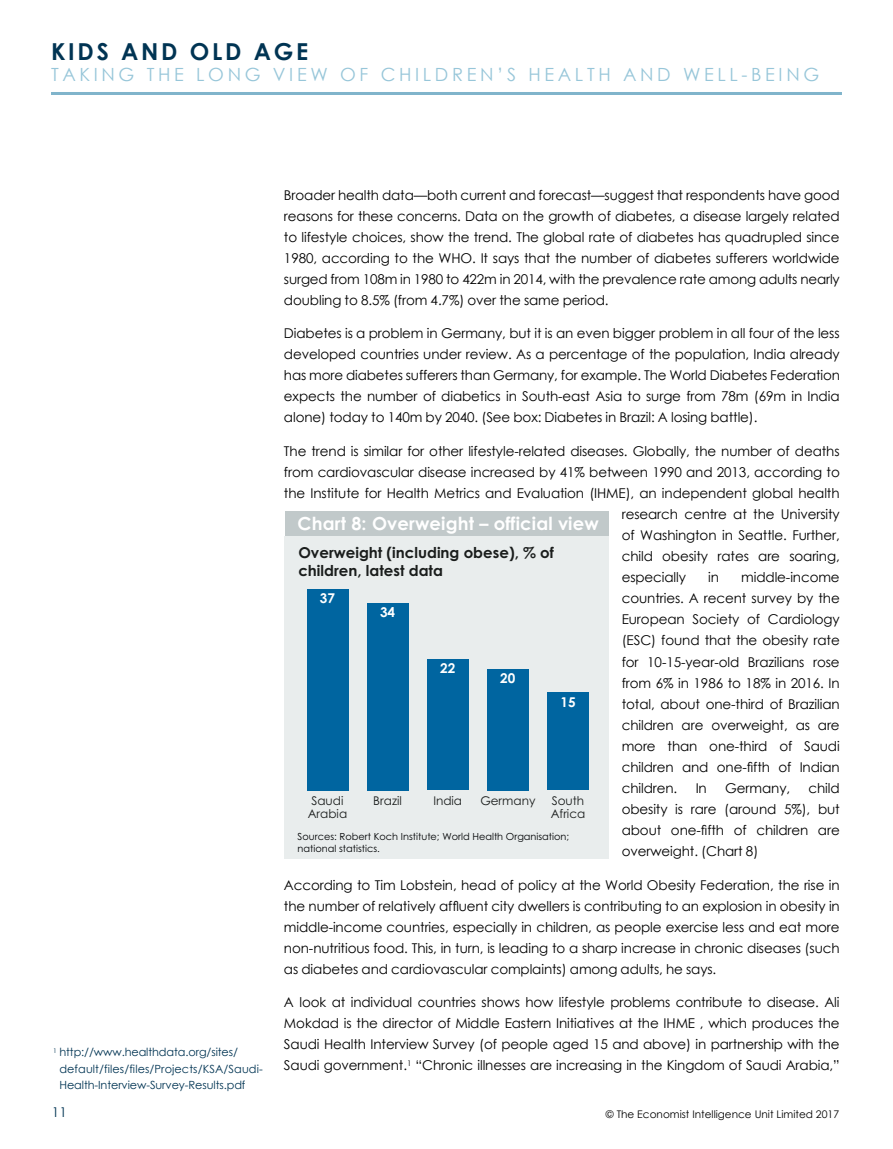
<style>
.page{position:relative;width:893px;height:1149px;background:#fff}
.page>*{position:absolute;margin:0;border:0;box-sizing:border-box;transform-origin:0 0}
.t1{font:700 23.4px "Century Gothic";letter-spacing:.12em;color:#003453}
.t2{font:18.15px "Century Gothic";letter-spacing:.2em;color:#97c6d9}
.t3{font:700 18px "Century Gothic";letter-spacing:.01em;color:#fff}
.t4{font:700 15px/18px "Century Gothic";color:#1a1d1c}
.t5{font:13.5px/21px "Century Gothic";letter-spacing:-.01em;color:#000;text-align:justify}
.t6{font:700 13.5px "Century Gothic";color:#fff}
.t7{font:13.5px "Century Gothic";color:#003453}
.t8{font:12px/13.5px "Century Gothic";color:#1a1d1c;text-align:center}
.t9{font:11.25px/16.5px "Century Gothic";letter-spacing:-.01em;color:#003453}
.t10{font:10.5px "Century Gothic";color:#000}
.t11{font:9.75px/11.7px "Century Gothic";color:#000204}
</style>
<div class="page">
<hr style="left:51px;top:92px;width:791px;height:3px;background:#80b4cb">
<div style="left:285px;top:511px;width:324px;height:25px;background:#c1c9ca"></div>
<div style="left:285px;top:536px;width:324px;height:322px;background:#e9eded"></div>
<div style="left:306px;top:588px;width:42px;height:202px;background:#0065a0"></div>
<div style="left:367px;top:602px;width:42px;height:188px;background:#0065a0"></div>
<div style="left:487px;top:668px;width:42px;height:122px;background:#0065a0"></div>
<div style="left:427px;top:659px;width:42px;height:131px;background:#0065a0"></div>
<div style="left:547px;top:692px;width:42px;height:98px;background:#0065a0"></div>
<h1 class="t1" style="left:51px;top:34px;width:259px">KIDS AND OLD AGE</h1>
<h2 class="t2" style="left:51px;top:62px;width:770px">TAKING THE LONG VIEW OF CHILDREN’S HEALTH AND WELL-BEING</h2>
<p class="t9" style="left:59px;top:1043px;width:205px;text-indent:-6px"><sup>1</sup> http://www.healthdata.org/sites/ default/files/files/Projects/KSA/Saudi-<br>Health-Interview-Survey-Results.pdf</p>
<p class="t7" style="left:52px;top:1102px;width:16px">11</p>
<p class="t5" style="left:284px;top:184px;width:557px">Broader health data—both current and forecast—suggest that respondents have good reasons for these concerns. Data on the growth of diabetes, a disease largely related to lifestyle choices, show the trend. The global rate of diabetes has quadrupled since 1980, according to the WHO. It says that the number of diabetes sufferers worldwide surged from 108m in 1980 to 422m in 2014, with the prevalence rate among adults nearly doubling to 8.5% (from 4.7%) over the same period.</p>
<p class="t5" style="left:284px;top:323px;width:557px">Diabetes is a problem in Germany, but it is an even bigger problem in all four of the less developed countries under review. As a percentage of the population, India already has more diabetes sufferers than Germany, for example. The World Diabetes Federation expects the number of diabetics in South-east Asia to surge from 78m (69m in India alone) today to 140m by 2040. (See box: Diabetes in Brazil: A losing battle).</p>
<p class="t5" style="left:284px;top:440px;width:557px">The trend is similar for other lifestyle-related diseases. Globally, the number of deaths</p>
<p class="t5" style="left:284px;top:461px;width:557px">from cardiovascular disease increased by 41% between 1990 and 2013, according to</p>
<p class="t5" style="left:284px;top:482px;width:557px">the Institute for Health Metrics and Evaluation (IHME), an independent global health</p>
<p class="t5" style="left:622px;top:503px;width:220px">research centre at the University</p>
<p class="t5" style="left:622px;top:524px;width:220px">of Washington in Seattle. Further,</p>
<p class="t5" style="left:622px;top:545px;width:219px">child obesity rates are soaring,</p>
<p class="t5" style="left:622px;top:566px;width:66px">especially</p>
<p class="t5" style="left:708px;top:566px;width:12px">in</p>
<h3 class="t3" style="left:298px;top:509px;width:303px">Chart 8: Overweight – official view</h3>
<p class="t4" style="left:298px;top:542px;width:257px">Overweight (including obese), % of children, latest data</p>
<p class="t5" style="left:622px;top:566px;width:220px;text-indent:120px">middle-income countries. A recent survey by the European Society of Cardiology (ESC) found that the obesity rate for 10-15-year-old Brazilians rose from 6% in 1986 to 18% in 2016. In total, about one-third of Brazilian children are overweight, as are more than one-third of Saudi children and one-fifth of Indian children.</p>
<p class="t6" style="left:320px;top:587px;width:17px">37</p>
<p class="t6" style="left:380px;top:602px;width:17px">34</p>
<p class="t6" style="left:440px;top:658px;width:17px">22</p>
<p class="t6" style="left:500px;top:667px;width:17px">20</p>
<p class="t6" style="left:560px;top:691px;width:17px">15</p>
<p class="t5" style="left:622px;top:776px;width:220px;text-indent:187px">child obesity is rare (around 5%), but about one-fifth of children are overweight. (Chart 8)</p>
<p class="t5" style="left:284px;top:873px;width:557px">According to Tim Lobstein, head of policy at the World Obesity Federation, the rise in the number of relatively affluent city dwellers is contributing to an explosion in obesity in middle-income countries, especially in children, as people exercise less and eat more non-nutritious food. This, in turn, is leading to a sharp increase in chronic diseases (such as diabetes and cardiovascular complaints) among adults, he says.</p>
<p class="t5" style="left:284px;top:991px;width:557px">A look at individual countries shows how lifestyle problems contribute to disease. Ali Mokdad is the director of Middle Eastern Initiatives at the IHME , which produces the Saudi Health Interview Survey (of people aged 15 and above) in partnership with the Saudi government.<sup>1</sup> “Chronic illnesses are increasing in the Kingdom of Saudi Arabia,”</p>
<p class="t5" style="left:696px;top:776px;width:13px">In</p>
<p class="t5" style="left:725px;top:776px;width:66px">Germany,</p>
<p class="t8" style="left:308px;top:793px;width:41px">Saudi<br>Arabia</p>
<p class="t8" style="left:373px;top:793px;width:30px">Brazil</p>
<p class="t8" style="left:433px;top:793px;width:30px">India</p>
<p class="t8" style="left:480px;top:793px;width:57px">Germany</p>
<p class="t8" style="left:551px;top:793px;width:36px;text-align:left">South<br>Africa</p>
<p class="t11" style="left:298px;top:830px;width:273px">Sources: Robert Koch Institute; World Health Organisation; national statistics.</p>
<p class="t10" style="left:606px;top:1106px;width:235px">© The Economist Intelligence Unit Limited 2017</p>
</div>
